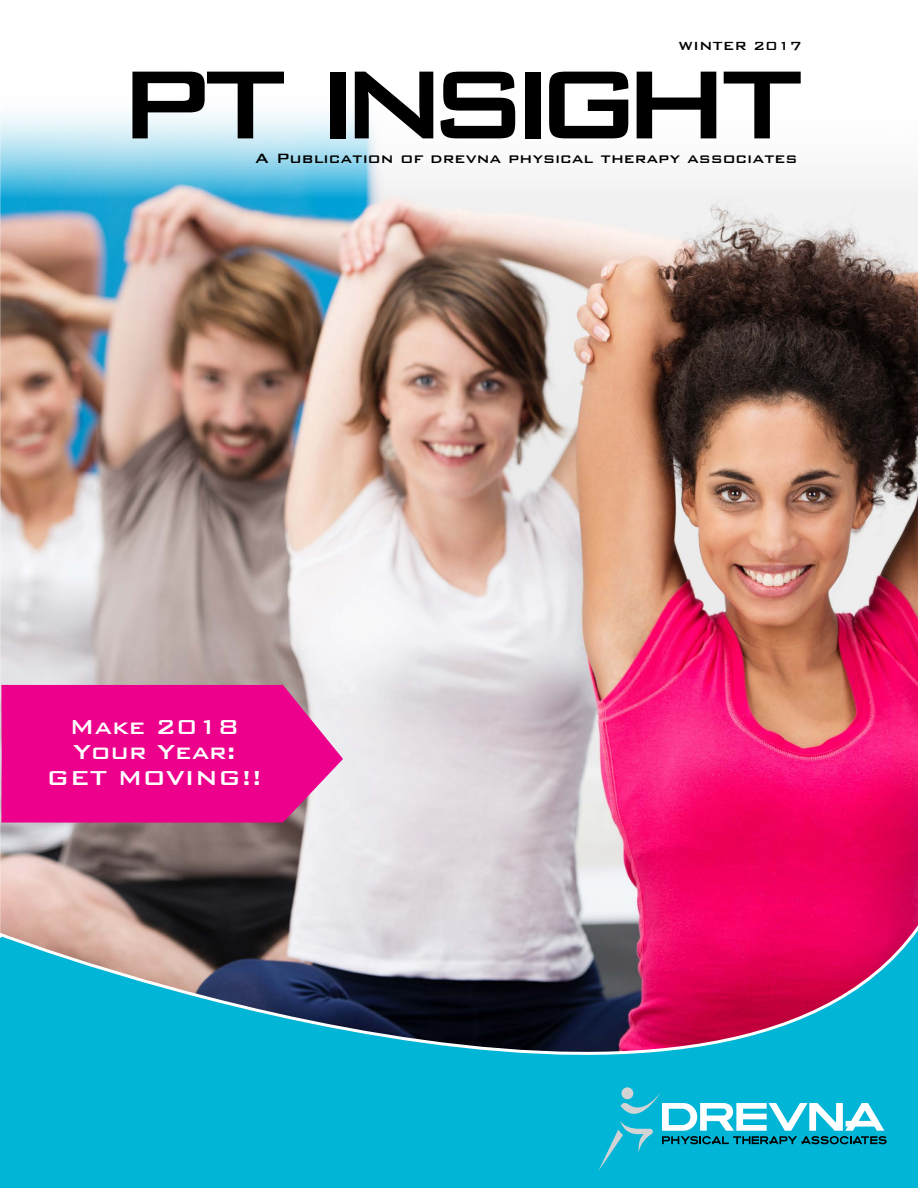
<style>
.page{position:relative;width:918px;height:1188px;background:#fff}
.page>*{position:absolute;margin:0;border:0;box-sizing:border-box;transform-origin:0 0}
.t1{font:500 129.45px "Bank Gothic BT";letter-spacing:-.19em;color:#000}
.t2{font:500 27px/25.5px "Bank Gothic BT";color:#fff;text-align:center}
.t3{font:500 18px "Bank Gothic BT";color:#000}
.t4{font:500 15.75px "Bank Gothic BT";color:#000}
</style>
<div class="page">
<img style="left:0;top:112px;width:918px;height:787px">
<svg style="left:0;top:899px;width:918px;height:289px;background:#448aaa"></svg>
<svg style="left:621px;top:1087px;width:12px;height:12px"></svg>
<svg style="left:598px;top:1092px;width:289px;height:79px;background:#29bad4"></svg>
<svg style="left:1px;top:685px;width:342px;height:138px;background:#ea1493"></svg>
<svg style="left:0;top:911px;width:3px;height:277px"></svg>
<p class="t4" style="left:679px;top:37px;width:125px">WINTER 2017</p>
<h1 class="t1" style="left:115px;top:35px;width:689px">PT INSIGHT</h1>
<p class="t3" style="left:255px;top:148px;width:544px">A Publication of drevna physical therapy associates</p>
<h2 class="t2" style="left:47px;top:714px;width:217px">Make 2018<br>Your Year:<br>GET MOVING!!</h2>
</div>
